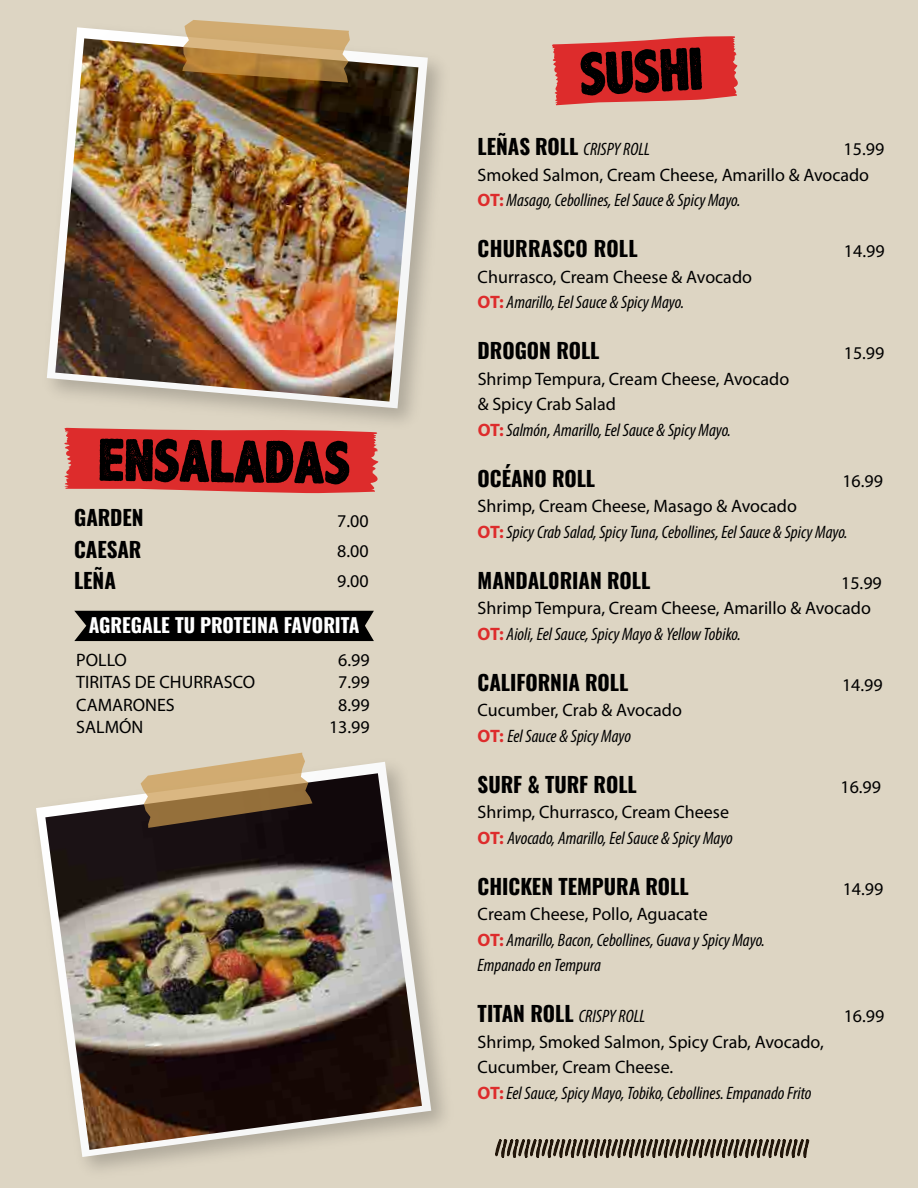
<style>
.page{position:relative;width:918px;height:1188px;background:#fff}
.page>*{position:absolute;margin:0;border:0;box-sizing:border-box;transform-origin:0 0}
.t1{font:21px/31.5px "Oswald";color:#000;text-align:justify}
.t2{font:19.5px "Oswald";letter-spacing:-.005em;color:#fff}
.t3{font:18px/25.5px "Myriad Pro";color:#000}
.t4{font:italic condensed 18px/25.5px "Myriad Pro";color:#000}
.s1{font-family:"Oswald";font-style:normal;font-stretch:normal;font-size:21px}
.s2{font-weight:700;color:#dd2c2c}
.s3{font-style:italic;font-stretch:condensed}
.s4{font-style:normal;font-stretch:normal}
.s5{font-weight:700;font-style:normal;font-stretch:normal;color:#dd2c2c}
</style>
<div class="page">
<div style="left:0;top:0;width:917px;height:1188px;background:#ddd5c3"></div>
<svg style="left:552px;top:36px;width:186px;height:69px;background:#9f3835"></svg>
<div style="left:74px;top:611px;width:300px;height:30px;background:#000"></div>
<svg style="left:64px;top:438px;width:315px;height:55px;background:#852423"></svg>
<img style="left:64px;top:61px;width:377px;height:377px">
<svg style="left:47px;top:27px;width:381px;height:381px"></svg>
<img style="left:55px;top:38px;width:363px;height:364px">
<svg style="left:182px;top:20px;width:168px;height:63px;background:#bd965d"></svg>
<svg style="left:36px;top:762px;width:395px;height:395px"></svg>
<img style="left:45px;top:773px;width:377px;height:377px">
<svg style="left:141px;top:753px;width:171px;height:75px"></svg>
<svg style="left:495px;top:1139px;width:314px;height:19px"></svg>
<p class="t1" style="left:74px;top:500px;width:71px">GARDEN CAESAR LEÑA</p>
<p class="t3" style="left:337px;top:506px;width:33px;line-height:30px;text-align:justify">7.00<br>8.00<br>9.00</p>
<p class="t2" style="left:89px;top:608px;width:272px">AGREGALE TU PROTEINA FAVORITA</p>
<p class="t3" style="left:76px;top:648px;width:180px;line-height:22.5px">POLLO<br>TIRITAS DE CHURRASCO<br>CAMARONES<br>SALMÓN</p>
<p class="t3" style="left:329px;top:648px;width:42px;line-height:22.5px;text-align:center">6.99<br>7.99<br>8.99<br>13.99</p>
<p class="t4" style="left:478px;top:137px;width:174px"><span class="s1">LEÑAS ROLL</span> CRISPY ROLL</p>
<p class="t3" style="left:478px;top:136px;width:408px;text-indent:366px">15.99<br>Smoked Salmon, Cream Cheese, Amarillo &amp; Avocado<br><span class="s2">OT:</span> <span class="s3">Masago, Cebollines, Eel Sauce &amp; Spicy Mayo.</span></p>
<p class="t1" style="left:478px;top:231px;width:161px">CHURRASCO ROLL</p>
<p class="t3" style="left:844px;top:238px;width:42px">14.99</p>
<p class="t3" style="left:478px;top:264px;width:276px">Churrasco, Cream Cheese &amp; Avocado<br><span class="s2">OT:</span> <span class="s3">Amarillo, Eel Sauce &amp; Spicy Mayo.</span></p>
<p class="t1" style="left:478px;top:333px;width:123px">DROGON ROLL</p>
<p class="t3" style="left:844px;top:340px;width:42px">15.99</p>
<p class="t3" style="left:478px;top:366px;width:313px">Shrimp Tempura, Cream Cheese, Avocado &amp; Spicy Crab Salad<br><span class="s2">OT:</span> <span class="s3">Salmón, Amarillo, Eel Sauce &amp; Spicy Mayo.</span></p>
<p class="t1" style="left:478px;top:461px;width:119px">OCÉANO ROLL</p>
<p class="t3" style="left:842px;top:468px;width:42px">16.99</p>
<p class="t4" style="left:478px;top:494px;width:372px"><span class="s4">Shrimp, Cream Cheese, Masago &amp; Avocado<br></span><span class="s5">OT:</span> Spicy Crab Salad, Spicy Tuna, Cebollines, Eel Sauce &amp; Spicy Mayo.</p>
<p class="t1" style="left:478px;top:563px;width:174px">MANDAL0RIAN ROLL</p>
<p class="t3" style="left:478px;top:570px;width:406px;text-indent:363px">15.99<br>Shrimp Tempura, Cream Cheese, Amarillo &amp; Avocado<br><span class="s2">OT:</span> <span class="s3">Aioli, Eel Sauce, Spicy Mayo &amp; Yellow Tobiko.</span></p>
<p class="t1" style="left:478px;top:665px;width:152px">CALIFORNIA ROLL</p>
<p class="t3" style="left:842px;top:672px;width:42px">14.99</p>
<p class="t3" style="left:478px;top:697px;width:206px">Cucumber, Crab &amp; Avocado<br><span class="s2">OT:</span> <span class="s3">Eel Sauce &amp; Spicy Mayo</span></p>
<p class="t1" style="left:478px;top:767px;width:161px">SURF &amp; TURF ROLL</p>
<p class="t3" style="left:840px;top:774px;width:42px">16.99</p>
<p class="t4" style="left:478px;top:800px;width:257px"><span class="s4">Shrimp, Churrasco, Cream Cheese<br></span><span class="s5">OT:</span> Avocado, Amarillo, Eel Sauce &amp; Spicy Mayo</p>
<p class="t1" style="left:478px;top:869px;width:213px">CHICKEN TEMPURA ROLL</p>
<p class="t3" style="left:843px;top:876px;width:42px">14.99</p>
<p class="t4" style="left:478px;top:902px;width:289px"><span class="s4">Cream Cheese, Pollo, Aguacate<br></span><span class="s5">OT:</span> Amarillo, Bacon, Cebollines, Guava y Spicy Mayo.<br>Empanado en Tempura</p>
<p class="t4" style="left:478px;top:1004px;width:169px"><span class="s1">TITAN ROLL</span> CRISPY ROLL</p>
<p class="t3" style="left:844px;top:1003px;width:42px">16.99</p>
<p class="t3" style="left:478px;top:1029px;width:348px">Shrimp, Smoked Salmon, Spicy Crab, Avocado,<br>Cucumber, Cream Cheese.<br><span class="s2">OT:</span> <span class="s3">Eel Sauce, Spicy Mayo, Tobiko, Cebollines. Empanado Frito</span></p>
</div>
